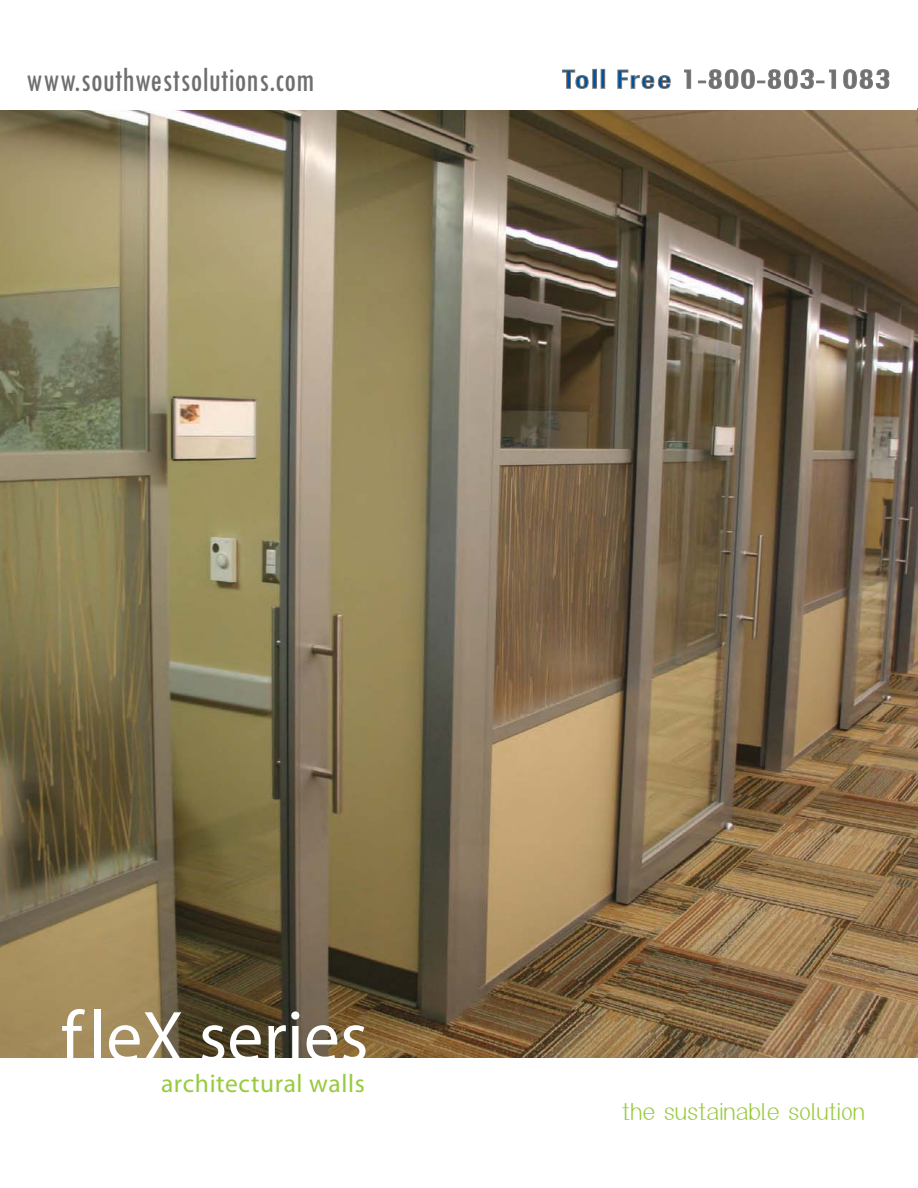
<style>
.page{position:relative;width:918px;height:1188px;background:#fff}
.page>*{position:absolute;margin:0;border:0;box-sizing:border-box;transform-origin:0 0}
.t1{font:72px "Myriad MM.400.600.";color:#fff}
.t2{font:condensed 36px "Tw Cen";color:#6f6f6f;scale:.92 1}
.t3{font:25.5px "Arcon";letter-spacing:.025em;color:#98ca3e}
.t4{font:25.5px "Myriad MM.400.600.";letter-spacing:.025em;color:#98ca3e}
</style>
<div class="page">
<img style="left:0;top:109px;width:918px;height:948px">
<div style="left:0;top:38px;width:917px;height:72px;background:#fff"></div>
<svg style="left:562px;top:68px;width:327px;height:21px"></svg>
<p class="t2" style="left:26px;top:57px;width:315px">www.southwestsolutions.com</p>
<h1 class="t1" style="left:61px;top:1009px;width:309px">fleX series</h1>
<p class="t4" style="left:161px;top:1074px;width:205px">architectural walls</p>
<p class="t3" style="left:622px;top:1102px;width:244px">the sustainable solution</p>
</div>
